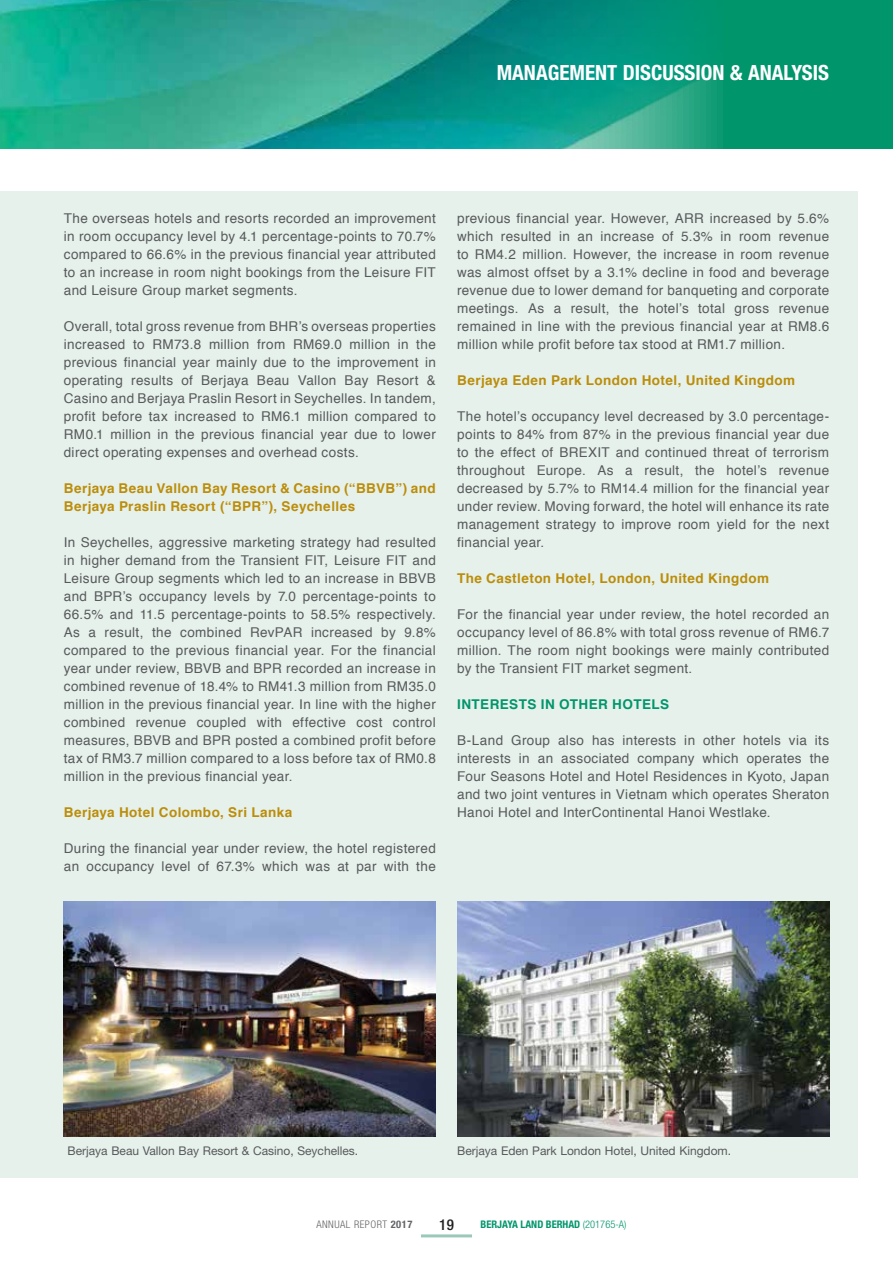
<style>
.page{position:relative;width:893px;height:1263px;background:#fff}
.page>*{position:absolute;margin:0;border:0;box-sizing:border-box;transform-origin:0 0}
.t1{font:700 condensed 21px "Helvetica Neue";color:#fff}
.t2{font:500 condensed 15px "Helvetica Neue";color:#231f20}
.t3{font:13.5px/18px "Helvetica";letter-spacing:.025em;color:#58595b;text-align:justify}
.t4{font:700 13.5px/18px "Helvetica";letter-spacing:.03em;color:#bb8d0a}
.t5{font:700 13.5px "Helvetica";letter-spacing:.03em;color:#00956b}
.t6{font:12px "Helvetica Neue";color:#58595b}
.t7{font:700 condensed 10.5px "Helvetica Neue";color:#00956b}
.t8{font:300 condensed 10.5px "Helvetica Neue";letter-spacing:.05em;color:#636466}
.s1{font-weight:700}
.s2{font-weight:300}
</style>
<div class="page">
<div style="left:0;top:0;width:893px;height:149px;background:#00956b"></div>
<img style="left:0;top:0;width:722px;height:149px">
<hr style="left:421px;top:1234px;width:51px;height:3px;background:#9acab7">
<div style="left:0;top:191px;width:857px;height:987px;background:#e6f1eb"></div>
<img style="left:457px;top:902px;width:372px;height:234px">
<img style="left:64px;top:902px;width:372px;height:234px">
<h1 class="t1" style="left:497px;top:60px;width:334px">MANAGEMENT DISCUSSION &amp; ANALYSIS</h1>
<p class="t3" style="left:64px;top:209px;width:374px">The overseas hotels and resorts recorded an improvement in room occupancy level by 4.1 percentage-points to 70.7% compared to 66.6% in the previous financial year attributed to an increase in room night bookings from the Leisure FIT and Leisure Group market segments.</p>
<p class="t3" style="left:64px;top:317px;width:374px">Overall, total gross revenue from BHR’s overseas properties increased to RM73.8 million from RM69.0 million in the previous financial year mainly due to the improvement in operating results of Berjaya Beau Vallon Bay Resort &amp; Casino and Berjaya Praslin Resort in Seychelles. In tandem, profit before tax increased to RM6.1 million compared to RM0.1 million in the previous financial year due to lower direct operating expenses and overhead costs.</p>
<p class="t4" style="left:64px;top:479px;width:374px">Berjaya Beau Vallon Bay Resort &amp; Casino (“BBVB”) and<br>Berjaya Praslin Resort (“BPR”), Seychelles</p>
<p class="t3" style="left:64px;top:533px;width:374px">In Seychelles, aggressive marketing strategy had resulted in higher demand from the Transient FIT, Leisure FIT and Leisure Group segments which led to an increase in BBVB and BPR’s occupancy levels by 7.0 percentage-points to 66.5% and 11.5 percentage-points to 58.5% respectively.<br>As a result, the combined RevPAR increased by 9.8% compared to the previous financial year. For the financial year under review, BBVB and BPR recorded an increase in combined revenue of 18.4% to RM41.3 million from RM35.0 million in the previous financial year. In line with the higher combined revenue coupled with effective cost control measures, BBVB and BPR posted a combined profit before tax of RM3.7 million compared to a loss before tax of RM0.8 million in the previous financial year.</p>
<p class="t4" style="left:64px;top:803px;width:230px">Berjaya Hotel Colombo, Sri Lanka</p>
<p class="t3" style="left:64px;top:839px;width:374px">During the financial year under review, the hotel registered an occupancy level of 67.3% which was at par with the</p>
<p class="t3" style="left:457px;top:209px;width:374px">previous financial year. However, ARR increased by 5.6% which resulted in an increase of 5.3% in room revenue to RM4.2 million. However, the increase in room revenue was almost offset by a 3.1% decline in food and beverage revenue due to lower demand for banqueting and corporate meetings. As a result, the hotel’s total gross revenue remained in line with the previous financial year at RM8.6 million while profit before tax stood at RM1.7 million.</p>
<p class="t4" style="left:457px;top:371px;width:340px">Berjaya Eden Park London Hotel, United Kingdom</p>
<p class="t3" style="left:457px;top:407px;width:374px">The hotel’s occupancy level decreased by 3.0 percentage&shy;points to 84% from 87% in the previous financial year due to the effect of BREXIT and continued threat of terrorism throughout Europe. As a result, the hotel’s revenue decreased by 5.7% to RM14.4 million for the financial year under review. Moving forward, the hotel will enhance its rate management strategy to improve room yield for the next financial year.</p>
<p class="t4" style="left:457px;top:569px;width:313px">The Castleton Hotel, London, United Kingdom</p>
<p class="t3" style="left:457px;top:605px;width:374px">For the financial year under review, the hotel recorded an occupancy level of 86.8% with total gross revenue of RM6.7 million. The room night bookings were mainly contributed by the Transient FIT market segment.</p>
<p class="t5" style="left:457px;top:693px;width:214px">INTERESTS IN OTHER HOTELS</p>
<p class="t3" style="left:457px;top:731px;width:374px">B-Land Group also has interests in other hotels via its interests in an associated company which operates the Four Seasons Hotel and Hotel Residences in Kyoto, Japan and two joint ventures in Vietnam which operates Sheraton Hanoi Hotel and InterContinental Hanoi Westlake.</p>
<p class="t6" style="left:67px;top:1143px;width:292px">Berjaya Beau Vallon Bay Resort &amp; Casino, Seychelles.</p>
<p class="t6" style="left:457px;top:1143px;width:276px">Berjaya Eden Park London Hotel, United Kingdom.</p>
<p class="t8" style="left:316px;top:1219px;width:98px">ANNUAL REPORT <span class="s1">2017</span></p>
<p class="t2" style="left:439px;top:1216px;width:16px">19</p>
<p class="t7" style="left:480px;top:1218px;width:147px">BERJAYA LAND BERHAD <span class="s2">(201765-A)</span></p>
</div>
